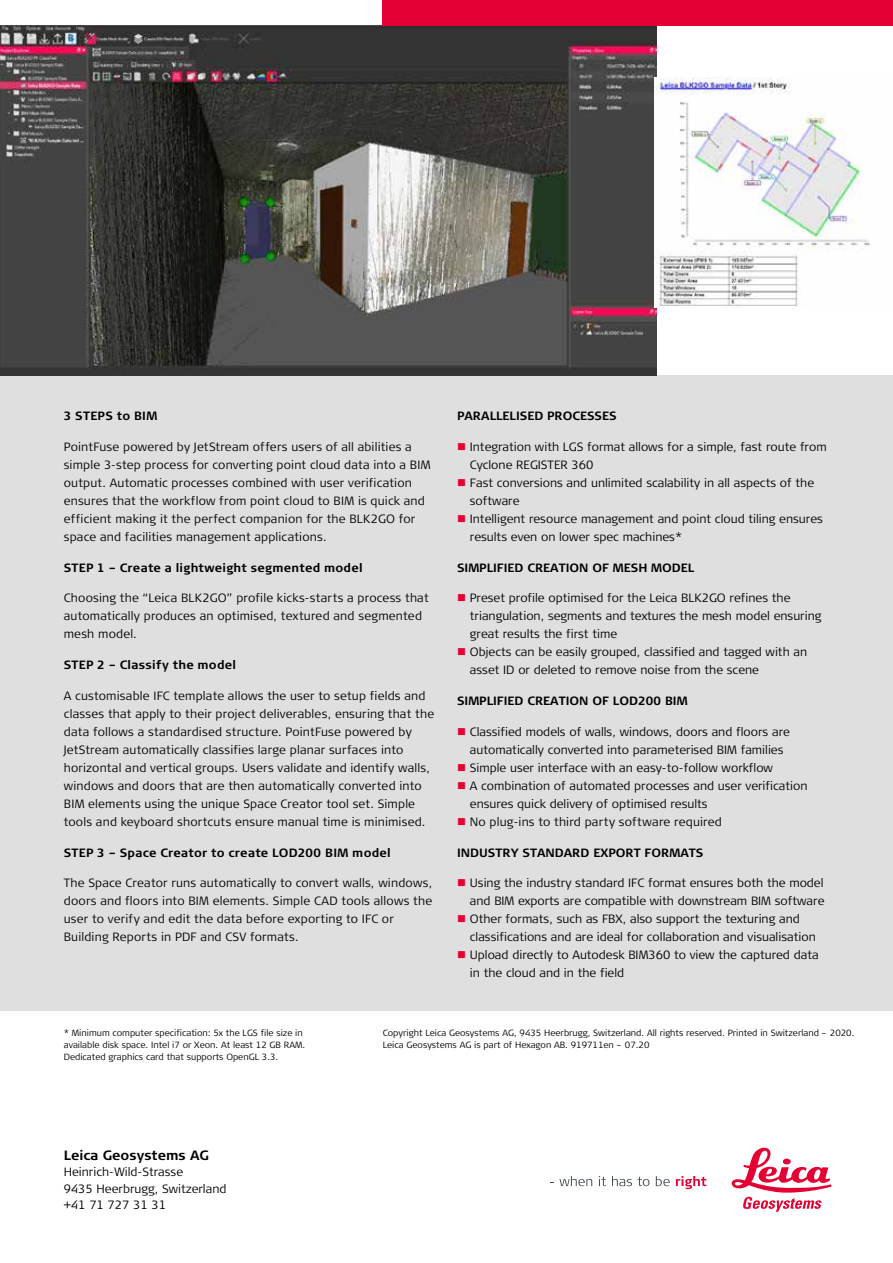
<style>
.page{position:relative;width:893px;height:1263px;background:#fff}
.page>*{position:absolute;margin:0;border:0;box-sizing:border-box;transform-origin:0 0}
.t1{font:700 13.5px "Signa Column";color:#000}
.t2{font:300 12px/18px "Signa Column";color:#000}
.t3{font:700 12px "Signa Column";color:#000}
.t4{font:700 12px "Signa Column";letter-spacing:.02em;color:#000}
.t5{font:700 12px "Signa Column";letter-spacing:.025em;color:#000}
.t6{font:300 9px/12px "Signa Column";color:#000}
.s1{color:#e40032}
</style>
<div class="page">
<div style="left:0;top:375px;width:893px;height:636px;background:#dfdfdf"></div>
<img style="left:0;top:26px;width:656px;height:349px">
<div style="left:383px;top:0;width:510px;height:26px;background:#e40032"></div>
<svg style="left:559px;top:1176px;width:33px;height:10px"></svg>
<svg style="left:599px;top:1176px;width:7px;height:10px"></svg>
<svg style="left:612px;top:1176px;width:37px;height:10px"></svg>
<svg style="left:656px;top:1176px;width:14px;height:10px"></svg>
<svg style="left:676px;top:1176px;width:30px;height:13px"></svg>
<svg style="left:732px;top:1148px;width:99px;height:64px"></svg>
<img style="left:655px;top:78px;width:216px;height:229px">
<p class="t5" style="left:64px;top:408px;width:95px">3 STEPS to BIM</p>
<p class="t2" style="left:64px;top:438px;width:368px">PointFuse powered by JetStream offers users of all abilities a simple 3-step process for converting point cloud data into a BIM output. Automatic processes combined with user verification ensures that the workflow from point cloud to BIM is quick and efficient making it the perfect companion for the BLK2GO for space and facilities management applications.</p>
<p class="t4" style="left:64px;top:560px;width:300px">STEP 1 – Create a lightweight segmented model</p>
<p class="t2" style="left:64px;top:589px;width:366px">Choosing the “Leica BLK2GO” profile kicks-starts a process that automatically produces an optimised, textured and segmented mesh model.</p>
<p class="t4" style="left:64px;top:657px;width:174px">STEP 2 – Classify the model</p>
<p class="t2" style="left:64px;top:687px;width:372px">A customisable IFC template allows the user to setup fields and classes that apply to their project deliverables, ensuring that the data follows a standardised structure. PointFuse powered by JetStream automatically classifies large planar surfaces into horizontal and vertical groups. Users validate and identify walls, windows and doors that are then automatically converted into BIM elements using the unique Space Creator tool set. Simple tools and keyboard shortcuts ensure manual time is minimised.</p>
<p class="t4" style="left:64px;top:845px;width:329px">STEP 3 – Space Creator to create LOD200 BIM model</p>
<p class="t2" style="left:64px;top:874px;width:370px">The Space Creator runs automatically to convert walls, windows, doors and floors into BIM elements. Simple CAD tools allows the user to verify and edit the data before exporting to IFC or Building Reports in PDF and CSV formats.</p>
<p class="t3" style="left:457px;top:408px;width:161px">PARALLELISED PROCESSES</p>
<p class="t2" style="left:470px;top:438px;width:358px;text-indent:-13px"><span class="s1">■</span> Integration with LGS format allows for a simple, fast route from<br>Cyclone REGISTER 360</p>
<p class="t2" style="left:470px;top:474px;width:346px;text-indent:-13px"><span class="s1">■</span> Fast conversions and unlimited scalability in all aspects of the software</p>
<p class="t2" style="left:470px;top:510px;width:355px;text-indent:-13px"><span class="s1">■</span> Intelligent resource management and point cloud tiling ensures results even on lower spec machines*</p>
<p class="t3" style="left:457px;top:560px;width:239px">SIMPLIFIED CREATION OF MESH MODEL</p>
<p class="t2" style="left:470px;top:589px;width:353px;text-indent:-13px"><span class="s1">■</span> Preset profile optimised for the Leica BLK2GO refines the triangulation, segments and textures the mesh model ensuring great results the first time</p>
<p class="t2" style="left:470px;top:643px;width:339px;text-indent:-13px"><span class="s1">■</span> Objects can be easily grouped, classified and tagged with an asset ID or deleted to remove noise from the scene</p>
<p class="t3" style="left:457px;top:693px;width:232px">SIMPLIFIED CREATION OF LOD200 BIM</p>
<p class="t2" style="left:457px;top:723px;width:334px;text-align:center"><span class="s1">■</span> Classified models of walls, windows, doors and floors are automatically converted into parameterised BIM families</p>
<p class="t2" style="left:457px;top:759px;width:317px"><span class="s1">■</span> Simple user interface with an easy-to-follow workflow</p>
<p class="t2" style="left:470px;top:777px;width:339px;text-indent:-13px"><span class="s1">■</span> A combination of automated processes and user verification ensures quick delivery of optimised results</p>
<p class="t2" style="left:457px;top:813px;width:266px"><span class="s1">■</span> No plug-ins to third party software required</p>
<p class="t3" style="left:457px;top:845px;width:248px">INDUSTRY STANDARD EXPORT FORMATS</p>
<p class="t2" style="left:457px;top:874px;width:369px;text-align:right"><span class="s1">■</span> Using the industry standard IFC format ensures both the model and BIM exports are compatible with downstream BIM software</p>
<p class="t2" style="left:470px;top:910px;width:347px;text-indent:-13px"><span class="s1">■</span> Other formats, such as FBX, also support the texturing and classifications and are ideal for collaboration and visualisation</p>
<p class="t2" style="left:470px;top:946px;width:350px;text-indent:-13px"><span class="s1">■</span> Upload directly to Autodesk BIM360 to view the captured data in the cloud and in the field</p>
<p class="t6" style="left:64px;top:1027px;width:243px">* Minimum computer specification: 5x the LGS file size in available disk space. Intel i7 or Xeon. At least 12 GB RAM.<br>Dedicated graphics card that supports OpenGL 3.3.</p>
<p class="t1" style="left:64px;top:1146px;width:147px">Leica Geosystems AG</p>
<p class="t2" style="left:64px;top:1164px;width:164px;line-height:16.5px">Heinrich-Wild-Strasse<br>9435 Heerbrugg, Switzerland +41 71 727 31 31</p>
<p class="t6" style="left:383px;top:1027px;width:473px">Copyright Leica Geosystems AG, 9435 Heerbrugg, Switzerland. All rights reserved. Printed in Switzerland – 2020.<br>Leica Geosystems AG is part of Hexagon AB. 919711en – 07.20</p>
</div>
